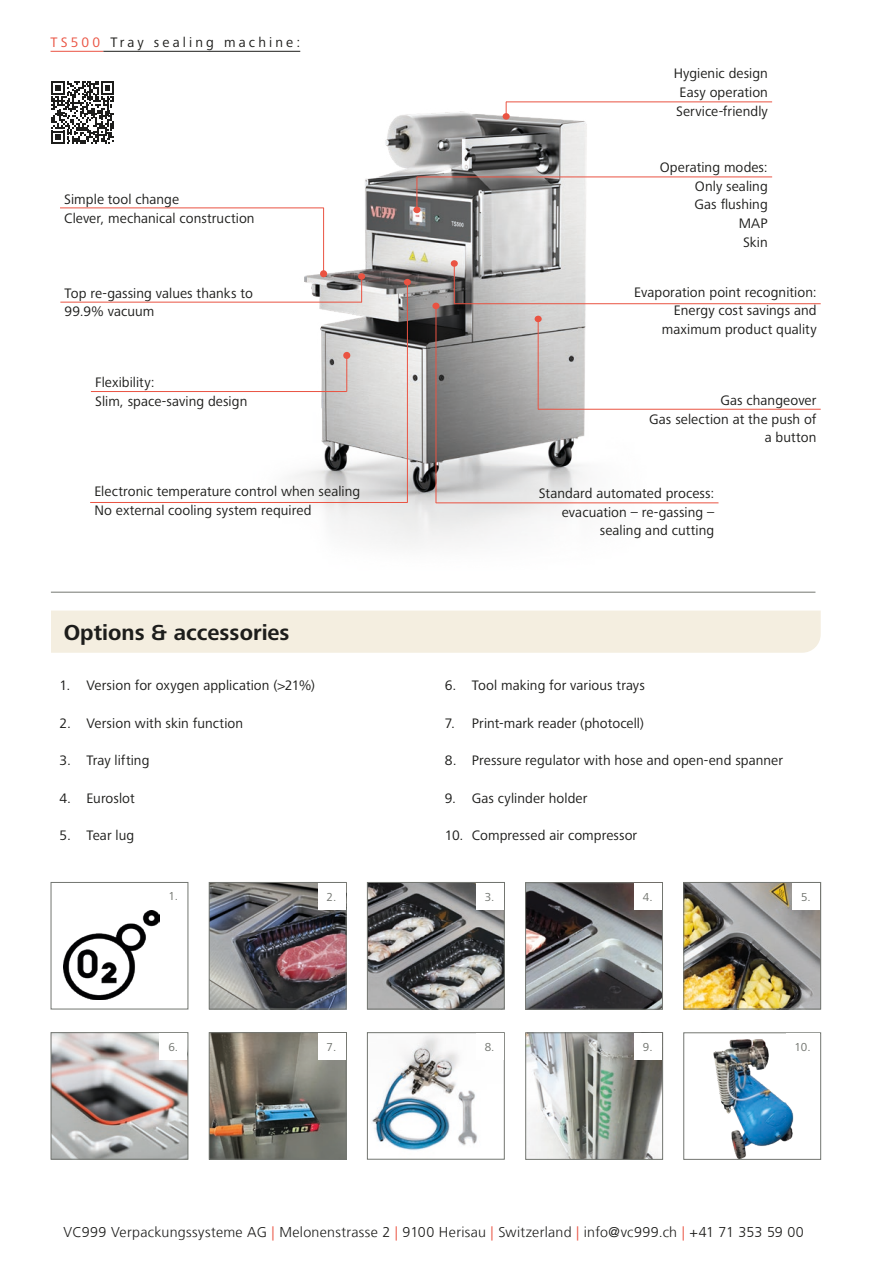
<style>
.page{position:relative;width:893px;height:1263px;background:#fff}
.page>*{position:absolute;margin:0;border:0;box-sizing:border-box;transform-origin:0 0}
.t1{font:700 22.5px "Frutiger Next LTW1 G";color:#1d1d1b}
._01_Lauftext{font:14.25px/18.8px "Frutiger Next LTW1 G";letter-spacing:.005em;color:#1d1d1b;text-align:right}
.t2{font:300 14.25px "Frutiger LT Com";letter-spacing:.02em;color:#1d1d1b}
._01_Lauftext-2{font:14.25px "Frutiger Next LTW1 G";letter-spacing:.22em;color:#1d1d1b}
.t3{font:12px "Frutiger Next LTW1 G";color:#737671}
.s1{color:#ea5342}
</style>
<div class="page">
<img style="left:686px;top:884px;width:133px;height:123px">
<div style="left:684px;top:882px;width:137px;height:127px;border:1px solid #737671"></div>
<img style="left:211px;top:1034px;width:133px;height:123px">
<div style="left:209px;top:1032px;width:137px;height:127px;border:1px solid #737671"></div>
<img style="left:53px;top:1034px;width:133px;height:123px">
<div style="left:51px;top:1032px;width:137px;height:127px;border:1px solid #737671"></div>
<img style="left:211px;top:884px;width:133px;height:123px">
<div style="left:209px;top:882px;width:137px;height:127px;border:1px solid #737671"></div>
<img style="left:528px;top:1035px;width:133px;height:122px">
<div style="left:526px;top:1033px;width:137px;height:126px;border:1px solid #737671"></div>
<img style="left:369px;top:884px;width:133px;height:123px">
<div style="left:367px;top:882px;width:137px;height:127px;border:1px solid #737671"></div>
<img style="left:527px;top:884px;width:134px;height:123px">
<div style="left:525px;top:882px;width:138px;height:127px;border:1px solid #737671"></div>
<img style="left:372px;top:1034px;width:106px;height:117px">
<div style="left:367px;top:1032px;width:137px;height:127px;border:1px solid #737671"></div>
<img style="left:63px;top:911px;width:96px;height:88px">
<img style="left:231px;top:101px;width:441px;height:445px">
<img style="left:713px;top:1039px;width:81px;height:118px">
<hr style="left:506px;top:102px;width:266px;height:1px;background:#ea5342">
<div style="left:503px;top:113px;width:7px;height:7px;background:#ea5342;border-radius:50%"></div>
<hr style="left:60px;top:208px;width:264px;height:1px;background:#ea5342">
<hr style="left:323px;top:208px;width:1px;height:64px;background:#ea5342">
<div style="left:320px;top:270px;width:7px;height:7px;background:#ea5342;border-radius:50%"></div>
<hr style="left:91px;top:391px;width:256px;height:1px;background:#ea5342">
<hr style="left:346px;top:357px;width:1px;height:34px;background:#ea5342">
<div style="left:343px;top:352px;width:7px;height:7px;background:#ea5342;border-radius:50%"></div>
<hr style="left:538px;top:409px;width:283px;height:1px;background:#ea5342">
<hr style="left:538px;top:321px;width:1px;height:88px;background:#ea5342">
<div style="left:535px;top:316px;width:7px;height:6px;background:#ea5342;border-radius:50%"></div>
<hr style="left:60px;top:302px;width:302px;height:1px;background:#ea5342">
<svg style="left:361px;top:280px;width:1px;height:22px"></svg>
<div style="left:358px;top:273px;width:7px;height:7px;background:#ea5342;border-radius:50%"></div>
<hr style="left:90px;top:502px;width:318px;height:1px;background:#ea5342">
<hr style="left:407px;top:284px;width:1px;height:218px;background:#ea5342">
<div style="left:404px;top:279px;width:7px;height:6px;background:#ea5342;border-radius:50%"></div>
<hr style="left:436px;top:503px;width:282px;height:1px;background:#ea5342">
<hr style="left:436px;top:307px;width:1px;height:196px;background:#ea5342">
<div style="left:432px;top:303px;width:7px;height:6px;background:#ea5342;border-radius:50%"></div>
<hr style="left:417px;top:177px;width:1px;height:32px;background:#ea5342">
<hr style="left:417px;top:177px;width:355px;height:1px;background:#ea5342">
<div style="left:413px;top:207px;width:7px;height:6px;background:#ea5342;border-radius:50%"></div>
<hr style="left:454px;top:303px;width:367px;height:1px;background:#ea5342">
<hr style="left:454px;top:264px;width:1px;height:40px;background:#ea5342">
<div style="left:451px;top:260px;width:7px;height:7px;background:#ea5342;border-radius:50%"></div>
<div style="left:786px;top:1033px;width:34px;height:27px;background:#fff"></div>
<div style="left:476px;top:1033px;width:27px;height:27px;background:#fff"></div>
<div style="left:318px;top:1033px;width:27px;height:27px;background:#fff"></div>
<div style="left:160px;top:1033px;width:27px;height:27px;background:#fff"></div>
<div style="left:793px;top:883px;width:27px;height:26px;background:#fff"></div>
<div style="left:476px;top:883px;width:27px;height:26px;background:#fff"></div>
<div style="left:318px;top:883px;width:27px;height:26px;background:#fff"></div>
<hr style="left:51px;top:592px;width:764px;height:1px;background:#737671">
<div style="left:634px;top:1034px;width:27px;height:26px;background:#fff"></div>
<div style="left:634px;top:883px;width:27px;height:26px;background:#fff"></div>
<div style="left:51px;top:610px;width:770px;height:43px;background:#f4eee0"></div>
<hr style="left:51px;top:51px;width:52px;height:1px;background:#ea5342">
<hr style="left:103px;top:51px;width:197px;height:1px;background:#1d1d1b">
<svg style="left:51px;top:81px;width:63px;height:63px"></svg>
<p class="_01_Lauftext-2" style="left:51px;top:34px;width:251px"><span class="s1">TS500</span> Tray sealing machine:</p>
<p class="_01_Lauftext" style="left:64px;top:190px;width:116px">Simple tool change</p>
<p class="_01_Lauftext" style="left:64px;top:209px;width:192px">Clever, mechanical construction</p>
<p class="_01_Lauftext" style="left:65px;top:284px;width:190px;text-align:left">Top re-gassing values thanks to<br>99.9% vacuum</p>
<p class="_01_Lauftext" style="left:674px;top:65px;width:96px;text-align:justify">Hygienic design Easy operation Service-friendly</p>
<p class="_01_Lauftext" style="left:660px;top:158px;width:109px">Operating modes:</p>
<p class="_01_Lauftext" style="left:695px;top:177px;width:74px">Only sealing</p>
<p class="_01_Lauftext" style="left:695px;top:196px;width:75px">Gas flushing</p>
<p class="_01_Lauftext" style="left:739px;top:214px;width:31px">MAP</p>
<p class="_01_Lauftext" style="left:743px;top:233px;width:26px">Skin</p>
<p class="_01_Lauftext" style="left:634px;top:283px;width:184px">Evaporation point recognition:</p>
<p class="_01_Lauftext" style="left:662px;top:302px;width:156px">Energy cost savings and maximum product quality</p>
<p class="_01_Lauftext" style="left:95px;top:374px;width:61px">Flexibility:</p>
<p class="_01_Lauftext" style="left:95px;top:393px;width:154px">Slim, space-saving design</p>
<p class="_01_Lauftext" style="left:720px;top:391px;width:97px">Gas changeover</p>
<p class="_01_Lauftext" style="left:649px;top:410px;width:169px">Gas selection at the push of a button</p>
<p class="_01_Lauftext" style="left:94px;top:483px;width:267px">Electronic temperature control when sealing</p>
<p class="_01_Lauftext" style="left:94px;top:501px;width:219px">No external cooling system required</p>
<p class="t1" style="left:64px;top:619px;width:227px">Options &amp; accessories</p>
<p class="_01_Lauftext" style="left:60px;top:677px;width:257px">1. Version for oxygen application (&gt;21%)</p>
<p class="_01_Lauftext" style="left:60px;top:714px;width:185px">2. Version with skin function</p>
<p class="_01_Lauftext" style="left:60px;top:752px;width:91px">3. Tray lifting</p>
<p class="_01_Lauftext" style="left:60px;top:789px;width:77px">4. Euroslot</p>
<p class="_01_Lauftext" style="left:60px;top:827px;width:76px">5. Tear lug</p>
<p class="_01_Lauftext" style="left:539px;top:484px;width:177px">Standard automated process:</p>
<p class="_01_Lauftext" style="left:562px;top:503px;width:154px">evacuation – re-gassing – sealing and cutting</p>
<p class="_01_Lauftext" style="left:445px;top:677px;width:202px">6. Tool making for various trays</p>
<p class="_01_Lauftext" style="left:445px;top:714px;width:201px">7. Print-mark reader (photocell)</p>
<p class="_01_Lauftext" style="left:445px;top:752px;width:340px">8. Pressure regulator with hose and open-end spanner</p>
<p class="_01_Lauftext" style="left:445px;top:789px;width:144px">9. Gas cylinder holder</p>
<p class="_01_Lauftext" style="left:445px;top:827px;width:194px">10. Compressed air compressor</p>
<p class="t3" style="left:168px;top:889px;width:11px">1.</p>
<p class="t3" style="left:327px;top:890px;width:11px">2.</p>
<p class="t3" style="left:485px;top:890px;width:11px">3.</p>
<p class="t3" style="left:801px;top:890px;width:11px">5.</p>
<p class="t3" style="left:643px;top:890px;width:11px">4.</p>
<p class="t3" style="left:168px;top:1040px;width:11px">6.</p>
<p class="t3" style="left:327px;top:1040px;width:11px">7.</p>
<p class="t3" style="left:485px;top:1040px;width:11px">8.</p>
<p class="t3" style="left:794px;top:1040px;width:18px">10.</p>
<p class="t3" style="left:643px;top:1040px;width:11px">9.</p>
<p class="t2" style="left:64px;top:1223px;width:742px">VC999 Verpackungssysteme AG <span class="s1">|</span> Melonenstrasse 2 <span class="s1">|</span> 9100 Herisau <span class="s1">|</span> Switzerland <span class="s1">|</span> info@vc999.ch <span class="s1">|</span> +41 71 353 59 00</p>
</div>
